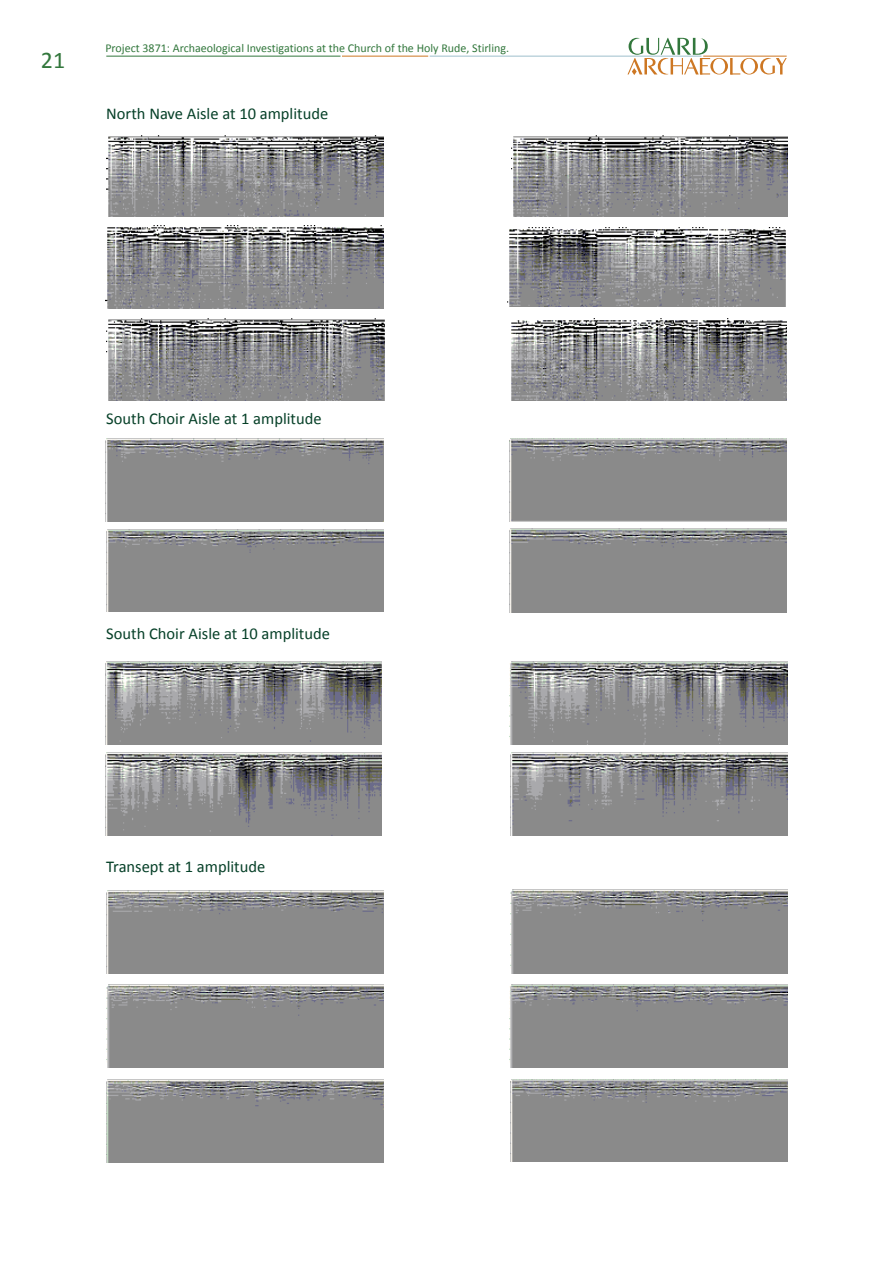
<style>
.page{position:relative;width:893px;height:1263px;background:#fff}
.page>*{position:absolute;margin:0;border:0;box-sizing:border-box;transform-origin:0 0}
.t1{font:24px "Calibri";color:#32773c}
.non-numbered_paragra{font:16.5px "Calibri";color:#064028}
.t2{font:12px "Calibri";color:#32773c}
</style>
<div class="page">
<img style="left:106px;top:135px;width:277px;height:82px">
<img style="left:512px;top:135px;width:275px;height:82px">
<img style="left:106px;top:225px;width:278px;height:84px">
<img style="left:508px;top:227px;width:278px;height:80px">
<img style="left:106px;top:318px;width:279px;height:82px">
<img style="left:511px;top:318px;width:276px;height:82px">
<img style="left:105px;top:438px;width:278px;height:83px">
<img style="left:510px;top:438px;width:277px;height:83px">
<img style="left:106px;top:529px;width:277px;height:82px">
<img style="left:510px;top:529px;width:277px;height:83px">
<img style="left:105px;top:661px;width:277px;height:83px">
<img style="left:509px;top:661px;width:278px;height:83px">
<img style="left:105px;top:753px;width:277px;height:83px">
<img style="left:510px;top:753px;width:277px;height:83px">
<img style="left:106px;top:891px;width:277px;height:82px">
<img style="left:510px;top:890px;width:277px;height:83px">
<img style="left:106px;top:984px;width:277px;height:84px">
<img style="left:509px;top:984px;width:278px;height:84px">
<img style="left:106px;top:1079px;width:277px;height:83px">
<img style="left:510px;top:1079px;width:277px;height:82px">
<svg style="left:627px;top:38px;width:160px;height:37px"></svg>
<hr style="left:703px;top:56px;width:84px;height:1px;background:#cd7723">
<hr style="left:430px;top:56px;width:271px;height:1px;background:#9ebfcc">
<hr style="left:342px;top:56px;width:86px;height:1px;background:#cd7723">
<hr style="left:106px;top:56px;width:234px;height:1px;background:#32773c">
<h1 class="t1" style="left:41px;top:45px;width:26px">21</h1>
<p class="t2" style="left:105px;top:40px;width:405px">Project 3871: Archaeological Investigations at the Church of the Holy Rude, Stirling.</p>
<p class="non-numbered_paragra" style="left:106px;top:103px;width:223px">North Nave Aisle at 10 amplitude</p>
<p class="non-numbered_paragra" style="left:106px;top:408px;width:217px">South Choir Aisle at 1 amplitude</p>
<p class="non-numbered_paragra" style="left:106px;top:623px;width:225px">South Choir Aisle at 10 amplitude</p>
<p class="non-numbered_paragra" style="left:106px;top:856px;width:160px">Transept at 1 amplitude</p>
</div>
